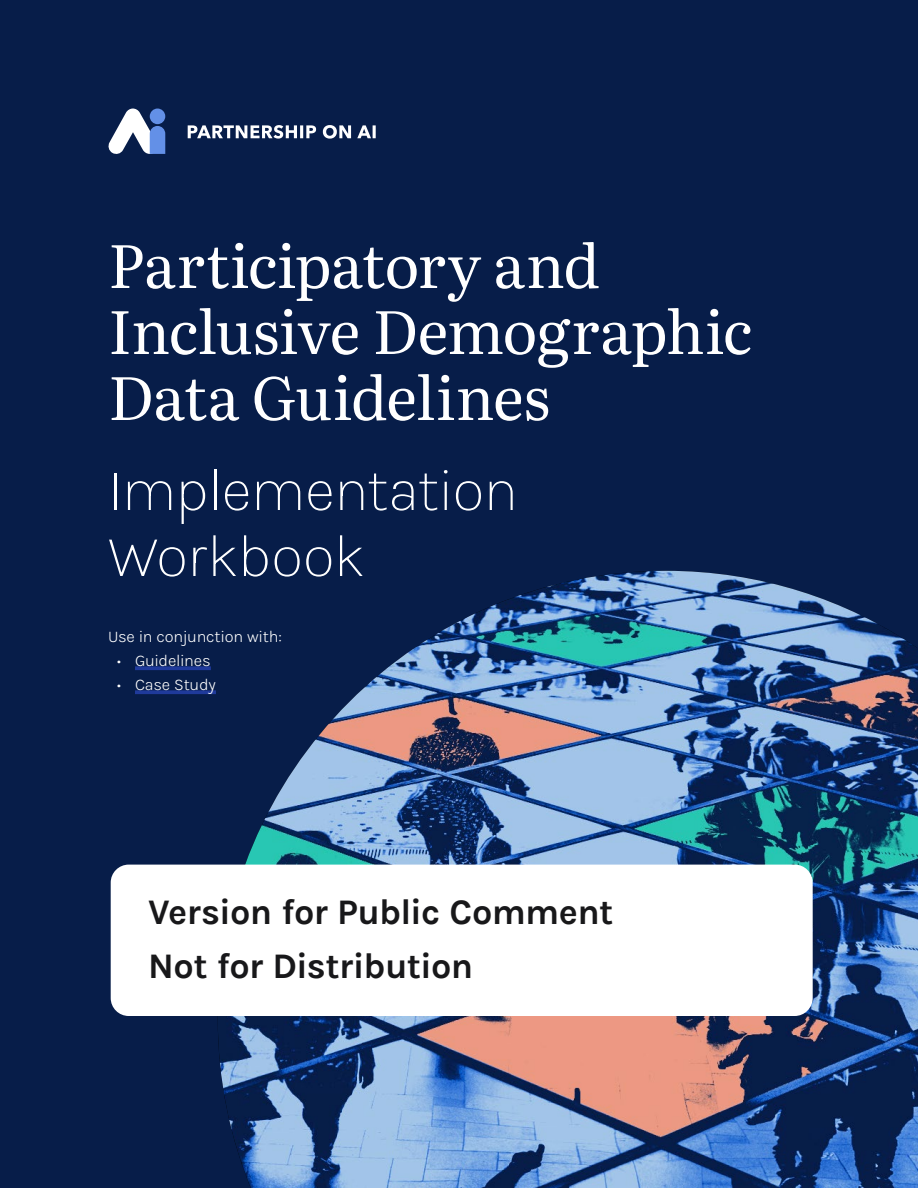
<style>
.page{position:relative;width:918px;height:1188px;background:#071d49}
.page>*{position:absolute;margin:0;border:0;box-sizing:border-box;transform-origin:0 0}
.t1{font:60px/66px "Literata";letter-spacing:-.015em;color:#fff}
.subtitle{font:200 60px/66px "Karla";letter-spacing:-.015em;color:#fff}
.subtitle-2{font:700 36px "Karla";letter-spacing:-.015em;color:#18181a}
.big_text{font:300 16.5px "Karla";letter-spacing:-.01em;color:#fff}
</style>
<div class="page">
<svg style="left:188px;top:125px;width:188px;height:14px"></svg>
<svg style="left:108px;top:109px;width:57px;height:45px"></svg>
<div style="left:150px;top:109px;width:15px;height:15px;background:#6390e7;border-radius:50%"></div>
<svg style="left:135px;top:666px;width:76px;height:4px"></svg>
<svg style="left:135px;top:690px;width:81px;height:4px"></svg>
<img style="left:218px;top:571px;width:700px;height:617px">
<div style="left:111px;top:865px;width:702px;height:151px;background:#fff;border-radius:18px"></div>
<p class="t1" style="left:108px;top:229px;width:646px">Participatory and<br>Inclusive Demographic<br>Data Guidelines</p>
<p class="subtitle" style="left:108px;top:455px;width:412px">Implementation<br>Workbook</p>
<p class="big_text" style="left:108px;top:626px;width:175px">Use in conjunction with:</p>
<p class="big_text" style="left:117px;top:650px;width:95px">• Guidelines</p>
<p class="big_text" style="left:117px;top:674px;width:101px">• Case Study</p>
<p class="subtitle-2" style="left:148px;top:889px;width:467px">Version for Public Comment</p>
<p class="subtitle-2" style="left:148px;top:943px;width:327px">Not for Distribution</p>
</div>
